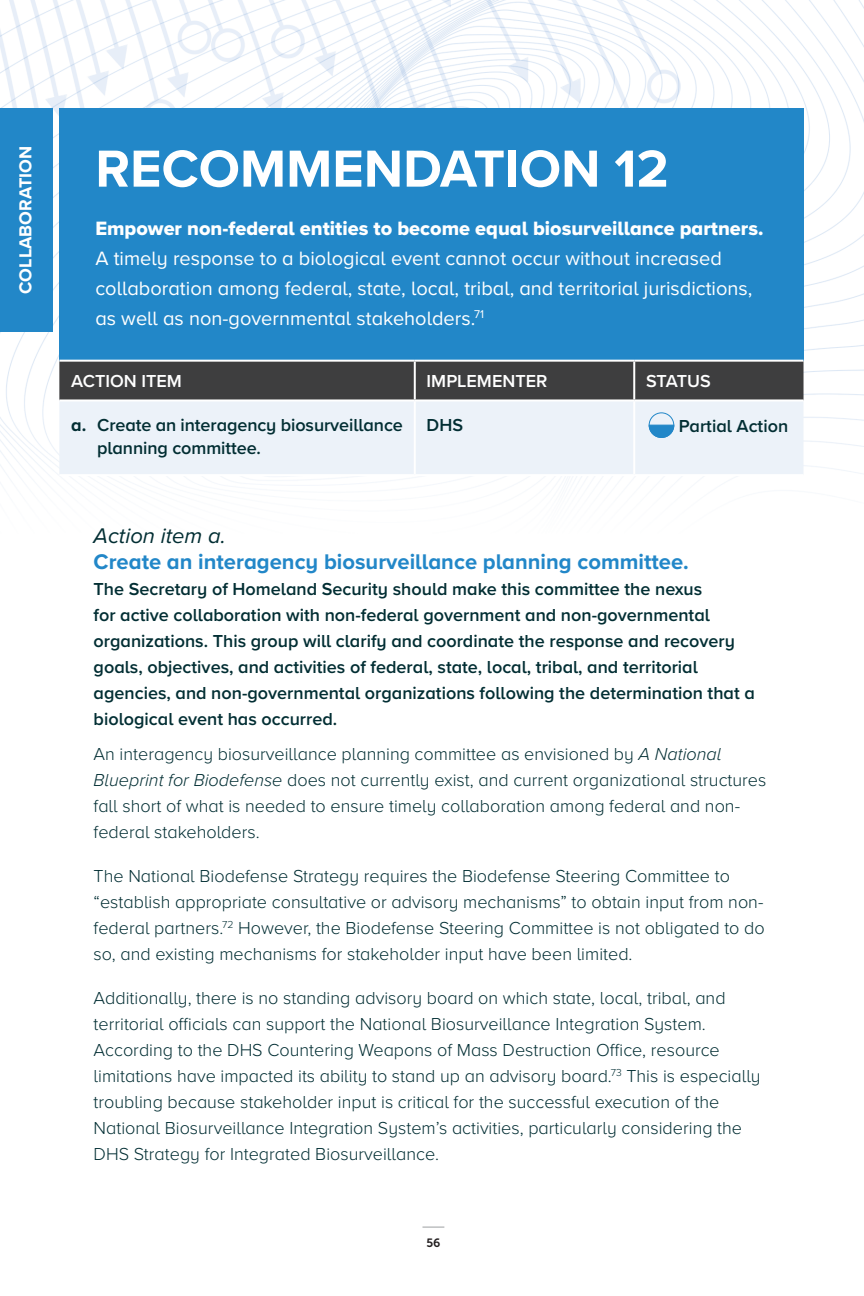
<style>
.page{position:relative;width:864px;height:1296px;background:#fff}
.page>*{position:absolute;margin:0;border:0;box-sizing:border-box;transform-origin:0 0}
.SECTOR_TITLE{font:700 54px "Proxima Nova A";color:#fff}
.Action_title{font:700 22px "Proxima Nova A";color:#2287c8}
.Action_label{font:italic 22px "Proxima Nova A";color:#022e33}
.Recommendation_intro{font:20px/30px "Proxima Nova A";color:#fff}
.Body{font:300 18px/26px "Proxima Nova A";color:#022e33}
.Action_paragraph_bol{font:600 18px/26px "Proxima Nova A";color:#022e33}
.Table_headers{font:600 18px "Proxima Nova A";color:#fff}
.Table_Centered{font:600 18px "Proxima Nova A";color:#022e33}
.Body-2{font:700 18px "Proxima Nova A";color:#fff}
.t1{font:12px "Museo Sans 700";color:#231f20}
.s1{font-family:"Proxima Nova A Extrabld"}
.s2{font-weight:700}
.s3{font-style:italic}
</style>
<div class="page">
<svg style="left:422px;top:1227px;width:22px;height:1px"></svg>
<img style="left:0;top:0;width:864px;height:486px">
<div style="left:59px;top:108px;width:745px;height:253px;background:#2287c8"></div>
<div style="left:59px;top:362px;width:745px;height:37px;background:#3e3e3f"></div>
<div style="left:59px;top:401px;width:745px;height:73px;background:#ecf2f9"></div>
<hr style="left:59px;top:360px;width:356px;height:2px;background:#fff">
<hr style="left:415px;top:360px;width:219px;height:2px;background:#fff">
<hr style="left:414px;top:362px;width:2px;height:37px;background:#fff">
<hr style="left:634px;top:360px;width:170px;height:2px;background:#fff">
<hr style="left:633px;top:362px;width:2px;height:37px;background:#fff">
<hr style="left:59px;top:399px;width:356px;height:2px;background:#fff">
<hr style="left:415px;top:399px;width:219px;height:2px;background:#fff">
<hr style="left:414px;top:401px;width:2px;height:73px;background:#fff">
<hr style="left:634px;top:399px;width:170px;height:2px;background:#fff">
<hr style="left:633px;top:401px;width:2px;height:73px;background:#fff">
<hr style="left:59px;top:474px;width:356px;height:2px;background:#fff">
<hr style="left:415px;top:474px;width:219px;height:2px;background:#fff">
<hr style="left:634px;top:474px;width:170px;height:2px;background:#fff">
<svg style="left:649px;top:425px;width:25px;height:13px"></svg>
<div style="left:649px;top:412px;width:25px;height:26px;border:1px solid #2287c8;border-radius:50%"></div>
<div style="left:0;top:108px;width:53px;height:224px;background:#2287c8"></div>
<p class="Body-2" style="left:12px;top:294px;width:150px;rotate:-90deg">COLLABORATION</p>
<p class="SECTOR_TITLE" style="left:95px;top:128px;width:575px">RECOMMENDATION 12</p>
<p class="Recommendation_intro" style="left:95px;top:212px;width:670px"><span class="s1">Empower non-federal entities to become equal biosurveillance partners.<br></span>A timely response to a biological event cannot occur without increased collaboration among federal, state, local, tribal, and territorial jurisdictions, as well as non-governmental stakeholders.<sup>71</sup></p>
<p class="Table_headers" style="left:71px;top:367px;width:112px">ACTION ITEM</p>
<p class="Table_headers" style="left:427px;top:367px;width:122px">IMPLEMENTER</p>
<p class="Table_headers" style="left:646px;top:367px;width:66px">STATUS</p>
<p class="Action_paragraph_bol" style="left:97px;top:413px;width:307px;line-height:23px;text-indent:-26px"><span class="s2">a.</span> Create an interagency biosurveillance planning committee.</p>
<p class="Table_Centered" style="left:427px;top:411px;width:38px">DHS</p>
<p class="Table_Centered" style="left:679px;top:413px;width:111px">Partial Action</p>
<p class="Action_label" style="left:94px;top:520px;width:134px">Action item a.</p>
<p class="Action_title" style="left:94px;top:546px;width:597px">Create an interagency biosurveillance planning committee.</p>
<p class="Action_paragraph_bol" style="left:94px;top:576px;width:663px">The Secretary of Homeland Security should make this committee the nexus<br>for active collaboration with non-federal government and non-governmental organizations. This group will clarify and coordinate the response and recovery goals, objectives, and activities of federal, state, local, tribal, and territorial agencies, and non-governmental organizations following the determination that a biological event has occurred.</p>
<p class="Body" style="left:94px;top:740px;width:674px">An interagency biosurveillance planning committee as envisioned by <span class="s3">A National Blueprint for Biodefense</span> does not currently exist, and current organizational structures fall short of what is needed to ensure timely collaboration among federal and non&shy;federal stakeholders.</p>
<p class="Body" style="left:94px;top:862px;width:673px">The National Biodefense Strategy requires the Biodefense Steering Committee to “establish appropriate consultative or advisory mechanisms” to obtain input from non&shy;federal partners.<sup>72</sup> However, the Biodefense Steering Committee is not obligated to do so, and existing mechanisms for stakeholder input have been limited.</p>
<p class="Body" style="left:94px;top:984px;width:669px">Additionally, there is no standing advisory board on which state, local, tribal, and territorial officials can support the National Biosurveillance Integration System.<br>According to the DHS Countering Weapons of Mass Destruction Office, resource limitations have impacted its ability to stand up an advisory board.<sup>73</sup> This is especially troubling because stakeholder input is critical for the successful execution of the National Biosurveillance Integration System’s activities, particularly considering the DHS Strategy for Integrated Biosurveillance.</p>
<p class="t1" style="left:426px;top:1236px;width:16px">56</p>
</div>
